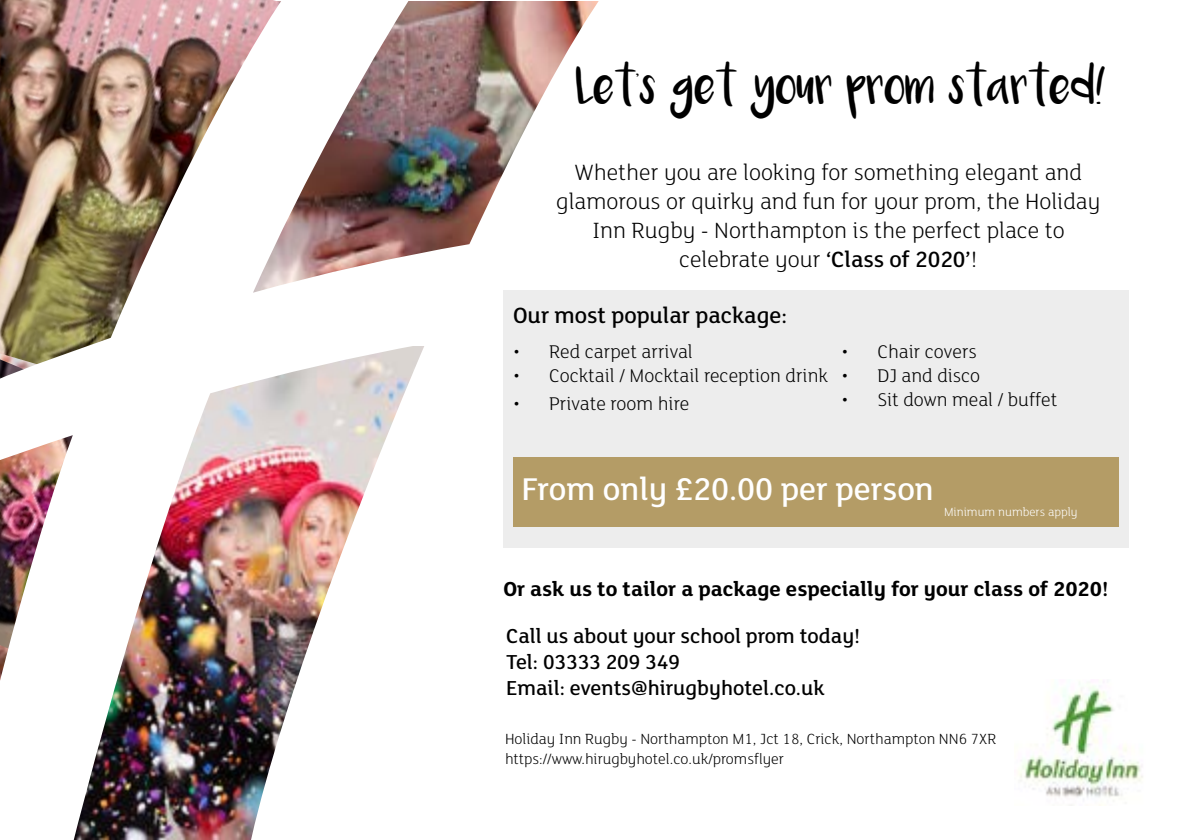
<style>
.page{position:relative;width:1191px;height:840px;background:#fff}
.page>*{position:absolute;margin:0;border:0;box-sizing:border-box;transform-origin:0 0}
.t1{font:500 34.2px "FS Lola";color:#fff}
.t2{font:28px "Luna";color:#000}
.t3{font:300 24px/28.8px "FS Lola";color:#000;text-align:center}
.t4{font:500 24px "FS Lola";color:#000}
.t5{font:500 22px/26.4px "FS Lola";color:#000}
.t6{font:700 22px "FS Lola";color:#000}
.t7{font:300 20px "FS Lola";color:#000}
.t8{font:300 16px/19.2px "FS Lola";color:#000}
.t9{font:300 12.8px "FS Lola";color:#fff}
.s1{font-weight:500}
</style>
<div class="page">
<img style="left:0;top:0;width:699px;height:839px">
<img style="left:1018px;top:681px;width:125px;height:119px">
<div style="left:503px;top:290px;width:625px;height:257px;background:#ededed"></div>
<div style="left:513px;top:457px;width:606px;height:69px;background:#b49c66"></div>
<p class="t2" style="left:576px;top:78px;width:532px">Let’s get your prom started!</p>
<p class="t3" style="left:556px;top:157px;width:545px">Whether you are looking for something elegant and glamorous or quirky and fun for your prom, the Holiday Inn Rugby - Northampton is the perfect place to celebrate your <span class="s1">‘Class of 2020’</span>!</p>
<p class="t4" style="left:513px;top:299px;width:276px">Our most popular package:</p>
<p class="t7" style="left:513px;top:338px;width:181px">• Red carpet arrival</p>
<p class="t7" style="left:513px;top:362px;width:316px">• Cocktail / Mocktail reception drink</p>
<p class="t7" style="left:513px;top:391px;width:178px">• Private room hire</p>
<p class="t7" style="left:841px;top:338px;width:137px">• Chair covers</p>
<p class="t7" style="left:841px;top:362px;width:140px">• DJ and disco</p>
<p class="t7" style="left:841px;top:386px;width:217px">• Sit down meal / buffet</p>
<h1 class="t1" style="left:521px;top:466px;width:414px">From only £20.00 per person</h1>
<p class="t9" style="left:944px;top:503px;width:135px">Minimum numbers apply</p>
<p class="t6" style="left:503px;top:573px;width:607px">Or ask us to tailor a package especially for your class of 2020!</p>
<p class="t5" style="left:506px;top:621px;width:356px">Call us about your school prom today!<br>Tel: 03333 209 349<br>Email: events@hirugbyhotel.co.uk</p>
<p class="t8" style="left:505px;top:728px;width:493px">Holiday Inn Rugby - Northampton M1, Jct 18, Crick, Northampton NN6 7XR https://www.hirugbyhotel.co.uk/promsflyer</p>
</div>
